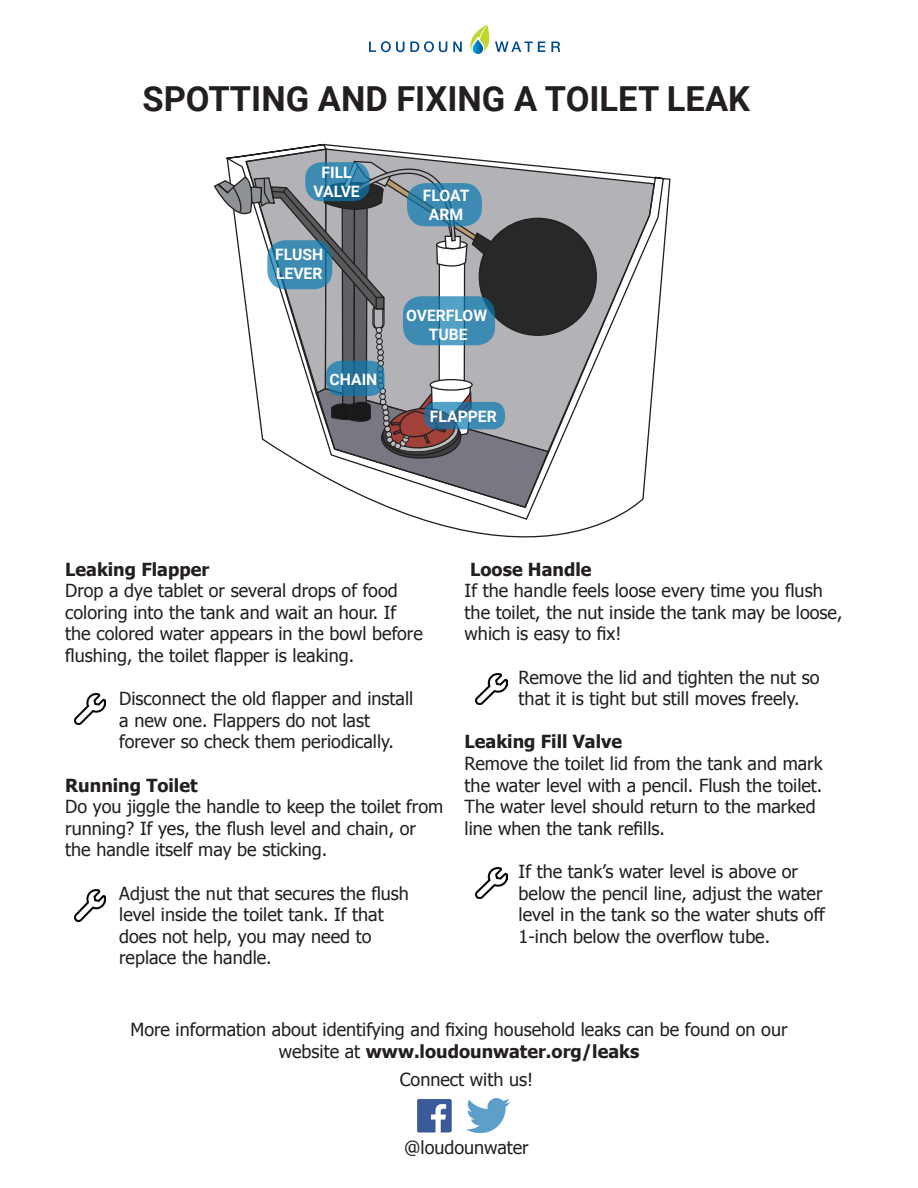
<style>
.page{position:relative;width:918px;height:1188px;background:#fff}
.page>*{position:absolute;margin:0;border:0;box-sizing:border-box;transform-origin:0 0}
.t1{font:700 34.5px "Roboto";color:#231f20}
.t2{font:18px/21.6px "Tahoma";color:#231f20}
.t3{font:700 18px "Tahoma";color:#231f20}
.t4{font:700 15.75px/18.9px "Roboto";color:#fff}
.s1{font-weight:400}
</style>
<div class="page">
<svg style="left:497px;top:171px;width:174px;height:367px"></svg>
<svg style="left:213px;top:143px;width:385px;height:393px"></svg>
<svg style="left:305px;top:162px;width:65px;height:39px;background:#307ba3"></svg>
<svg style="left:407px;top:183px;width:75px;height:43px;background:#3985ac"></svg>
<svg style="left:326px;top:361px;width:59px;height:35px;background:#2e7aa2"></svg>
<svg style="left:424px;top:402px;width:81px;height:27px;background:#3b7fa6"></svg>
<svg style="left:403px;top:296px;width:92px;height:49px;background:#418eb5"></svg>
<svg style="left:267px;top:240px;width:65px;height:49px;background:#3d89b0"></svg>
<img style="left:476px;top:674px;width:31px;height:31px">
<img style="left:74px;top:693px;width:32px;height:31px">
<img style="left:74px;top:890px;width:32px;height:31px">
<img style="left:476px;top:867px;width:31px;height:32px">
<svg style="left:369px;top:41px;width:78px;height:11px"></svg>
<svg style="left:453px;top:42px;width:9px;height:10px"></svg>
<svg style="left:551px;top:42px;width:9px;height:10px"></svg>
<svg style="left:470px;top:24px;width:75px;height:30px"></svg>
<img style="left:417px;top:1099px;width:35px;height:34px">
<img style="left:466px;top:1098px;width:43px;height:35px">
<p class="t1" style="left:142px;top:74px;width:609px">SPOTTING AND FIXING A TOILET LEAK</p>
<p class="t4" style="left:322px;top:163px;width:32px">FILL</p>
<p class="t4" style="left:314px;top:181px;width:48px">VALVE</p>
<p class="t4" style="left:275px;top:245px;width:50px">FLUSH<br>LEVER</p>
<p class="t4" style="left:330px;top:369px;width:49px">CHAIN</p>
<p class="t4" style="left:423px;top:186px;width:48px">FLOAT</p>
<p class="t4" style="left:429px;top:205px;width:36px">ARM</p>
<p class="t4" style="left:406px;top:306px;width:83px">OVERFLOW</p>
<p class="t4" style="left:429px;top:324px;width:40px">TUBE</p>
<p class="t4" style="left:430px;top:406px;width:68px">FLAPPER</p>
<p class="t3" style="left:65px;top:556px;width:145px">Leaking Flapper</p>
<p class="t2" style="left:65px;top:579px;width:359px">Drop a dye tablet or several drops of food coloring into the tank and wait an hour. If the colored water appears in the bowl before flushing, the toilet flapper is leaking.</p>
<p class="t2" style="left:119px;top:687px;width:296px">Disconnect the old flapper and install</p>
<p class="t2" style="left:119px;top:709px;width:276px">a new one. Flappers do not last forever so check them periodically.</p>
<p class="t3" style="left:65px;top:772px;width:134px">Running Toilet</p>
<p class="t2" style="left:65px;top:795px;width:380px">Do you jiggle the handle to keep the toilet from running? If yes, the flush level and chain, or the handle itself may be sticking.</p>
<p class="t2" style="left:119px;top:881px;width:291px">Adjust the nut that secures the flush</p>
<p class="t2" style="left:119px;top:903px;width:266px">level inside the toilet tank. If that</p>
<p class="t2" style="left:119px;top:925px;width:254px">does not help, you may need to</p>
<p class="t2" style="left:119px;top:946px;width:154px">replace the handle.</p>
<p class="t3" style="left:470px;top:556px;width:123px">Loose Handle</p>
<p class="t2" style="left:465px;top:579px;width:379px">If the handle feels loose every time you flush the toilet, the nut inside the tank may be loose, which is easy to fix!</p>
<p class="t2" style="left:519px;top:665px;width:303px">Remove the lid and tighten the nut so</p>
<p class="t2" style="left:519px;top:687px;width:282px">that it is tight but still moves freely.</p>
<p class="t3" style="left:465px;top:729px;width:159px">Leaking Fill Valve</p>
<p class="t2" style="left:465px;top:752px;width:360px">Remove the toilet lid from the tank and mark the water level with a pencil. Flush the toilet.<br>The water level should return to the marked line when the tank refills.</p>
<p class="t2" style="left:519px;top:860px;width:281px">If the tank’s water level is above or</p>
<p class="t2" style="left:519px;top:881px;width:305px">below the pencil line, adjust the water</p>
<p class="t2" style="left:519px;top:903px;width:308px">level in the tank so the water shuts off</p>
<p class="t2" style="left:519px;top:925px;width:253px">1-inch below the overflow tube.</p>
<p class="t2" style="left:130px;top:1018px;width:659px">More information about identifying and fixing household leaks can be found on our</p>
<p class="t3" style="left:279px;top:1038px;width:362px"><span class="s1">website at</span> www.loudounwater.org/leaks</p>
<p class="t2" style="left:400px;top:1067px;width:135px">Connect with us!</p>
<p class="t2" style="left:404px;top:1136px;width:126px">@loudounwater</p>
</div>
